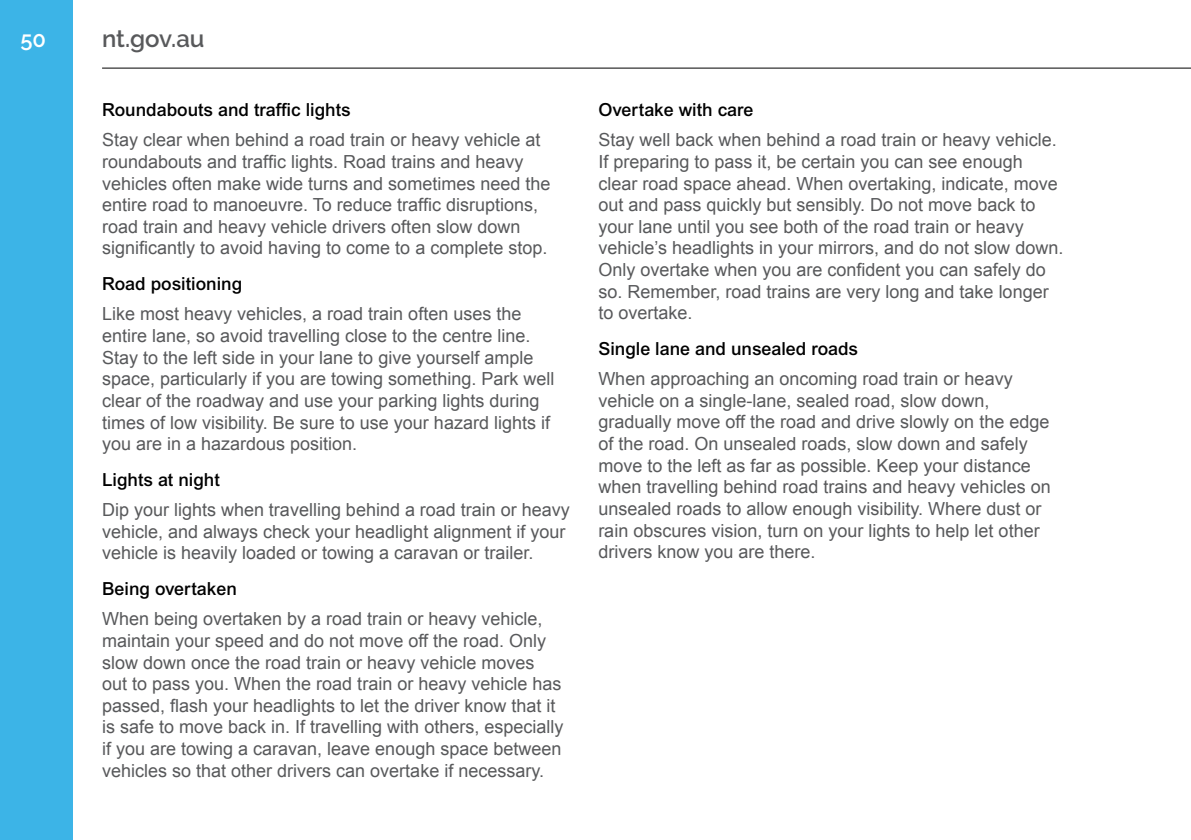
<style>
.page{position:relative;width:1191px;height:840px;background:#fff}
.page>*{position:absolute;margin:0;border:0;box-sizing:border-box;transform-origin:0 0}
.t1{font:600 24px "Raleway";letter-spacing:-.005em;color:#58595b}
.t2{font:600 22px "Raleway";color:#fff}
.t3{font:18px/21.6px "Arial";color:#58595b}
.t4{font:500 18px "Arial";color:#000}
</style>
<div class="page">
<div style="left:0;top:0;width:73px;height:839px;background:#3cb4e7"></div>
<hr style="left:102px;top:68px;width:1089px;height:1px;background:#000">
<p class="t2" style="left:20px;top:27px;width:27px">50</p>
<h1 class="t1" style="left:102px;top:25px;width:104px">nt.gov.au</h1>
<p class="t4" style="left:102px;top:99px;width:250px">Roundabouts and traffic lights</p>
<p class="t3" style="left:102px;top:129px;width:450px">Stay clear when behind a road train or heavy vehicle at roundabouts and traffic lights. Road trains and heavy vehicles often make wide turns and sometimes need the entire road to manoeuvre. To reduce traffic disruptions, road train and heavy vehicle drivers often slow down significantly to avoid having to come to a complete stop.</p>
<p class="t4" style="left:102px;top:273px;width:142px">Road positioning</p>
<p class="t3" style="left:102px;top:303px;width:454px">Like most heavy vehicles, a road train often uses the entire lane, so avoid travelling close to the centre line.<br>Stay to the left side in your lane to give yourself ample space, particularly if you are towing something. Park well clear of the roadway and use your parking lights during times of low visibility. Be sure to use your hazard lights if you are in a hazardous position.</p>
<p class="t4" style="left:102px;top:469px;width:119px">Lights at night</p>
<p class="t3" style="left:102px;top:499px;width:469px">Dip your lights when travelling behind a road train or heavy vehicle, and always check your headlight alignment if your vehicle is heavily loaded or towing a caravan or trailer.</p>
<p class="t4" style="left:102px;top:578px;width:136px">Being overtaken</p>
<p class="t3" style="left:102px;top:608px;width:463px">When being overtaken by a road train or heavy vehicle, maintain your speed and do not move off the road. Only slow down once the road train or heavy vehicle moves out to pass you. When the road train or heavy vehicle has passed, flash your headlights to let the driver know that it is safe to move back in. If travelling with others, especially if you are towing a caravan, leave enough space between vehicles so that other drivers can overtake if necessary.</p>
<p class="t4" style="left:598px;top:99px;width:157px">Overtake with care</p>
<p class="t3" style="left:598px;top:129px;width:466px">Stay well back when behind a road train or heavy vehicle.<br>If preparing to pass it, be certain you can see enough clear road space ahead. When overtaking, indicate, move out and pass quickly but sensibly. Do not move back to your lane until you see both of the road train or heavy vehicle’s headlights in your mirrors, and do not slow down.<br>Only overtake when you are confident you can safely do so. Remember, road trains are very long and take longer to overtake.</p>
<p class="t4" style="left:598px;top:338px;width:261px">Single lane and unsealed roads</p>
<p class="t3" style="left:598px;top:368px;width:454px">When approaching an oncoming road train or heavy vehicle on a single-lane, sealed road, slow down, gradually move off the road and drive slowly on the edge of the road. On unsealed roads, slow down and safely move to the left as far as possible. Keep your distance when travelling behind road trains and heavy vehicles on unsealed roads to allow enough visibility. Where dust or rain obscures vision, turn on your lights to help let other drivers know you are there.</p>
</div>
